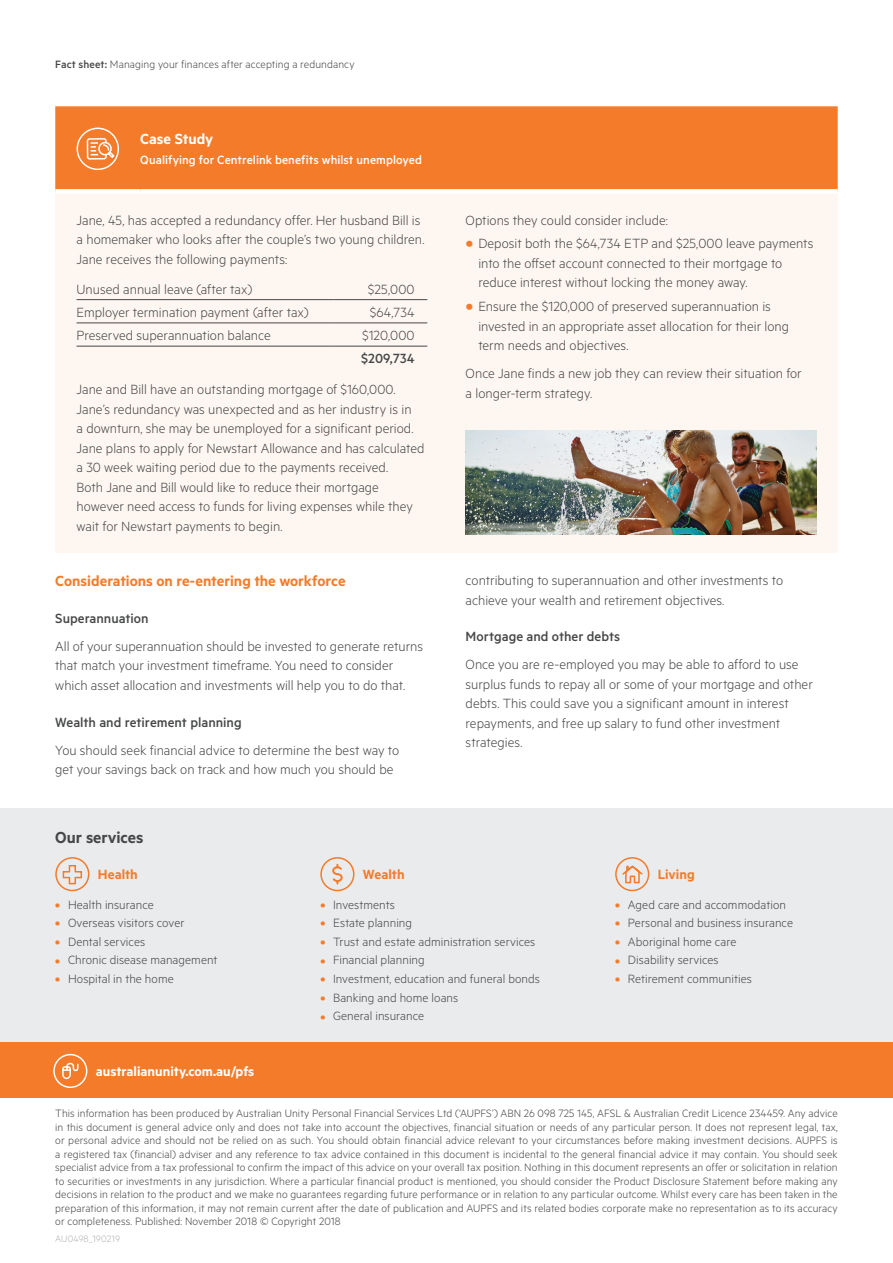
<style>
.page{position:relative;width:893px;height:1263px;background:#fff}
.page>*{position:absolute;margin:0;border:0;box-sizing:border-box;transform-origin:0 0}
.t1{font:600 18px "Metric";color:#464748}
.t2{font:600 16.5px "Metric";color:#f47b2a}
.t3{font:600 16.5px "Metric";letter-spacing:-.005em;color:#fff}
.t4{font:300 15px/19.5px "Metric";color:#464748}
.t5{font:500 15px "Metric";color:#464748}
.t6{font:600 15px "Metric";color:#fff}
.t7{font:600 15px "Metric";color:#f47b2a}
.t8{font:300 13.5px "Metric";letter-spacing:.005em;color:#464748}
.t9{font:500 13.5px "Metric";letter-spacing:.005em;color:#fff}
.t10{font:300 12px/13.5px "Metric";letter-spacing:.01em;color:#464748;text-align:justify}
.t11{font:300 10.5px "Metric";letter-spacing:.01em;color:#b2b3b7}
.s1{font-weight:500}
.s2{font-size:24px;color:#f47b2a}
.s3{font-weight:600;color:#f47b2a}
</style>
<div class="page">
<div style="left:0;top:808px;width:893px;height:234px;background:#eaebec"></div>
<svg style="left:55px;top:857px;width:35px;height:35px"></svg>
<div style="left:320px;top:857px;width:34px;height:34px;border:2px solid #f47b2a;border-radius:50%"></div>
<svg style="left:332px;top:864px;width:11px;height:20px"></svg>
<div style="left:615px;top:857px;width:34px;height:34px;border:2px solid #f47b2a;border-radius:50%"></div>
<svg style="left:622px;top:864px;width:22px;height:20px"></svg>
<div style="left:0;top:1042px;width:893px;height:55px;background:#f47b2a"></div>
<div style="left:53px;top:1054px;width:34px;height:34px;border:2px solid #fff;border-radius:50%"></div>
<svg style="left:62px;top:1062px;width:17px;height:18px"></svg>
<div style="left:55px;top:192px;width:783px;height:361px;background:#fef7f1"></div>
<hr style="left:77px;top:299px;width:256px;height:1px;background:#464748">
<hr style="left:333px;top:299px;width:94px;height:1px;background:#464748">
<hr style="left:77px;top:323px;width:256px;height:1px;background:#464748">
<hr style="left:333px;top:323px;width:94px;height:1px;background:#464748">
<hr style="left:77px;top:346px;width:256px;height:1px;background:#464748">
<hr style="left:333px;top:346px;width:94px;height:1px;background:#464748">
<div style="left:55px;top:106px;width:783px;height:83px;background:#f47b2a"></div>
<div style="left:55px;top:189px;width:85px;height:5px;background:#fff"></div>
<div style="left:140px;top:189px;width:698px;height:5px;background:#fff"></div>
<svg style="left:77px;top:127px;width:43px;height:44px;background:#f69757"></svg>
<img style="left:466px;top:431px;width:350px;height:103px">
<p class="t10" style="left:55px;top:56px;width:301px"><span class="s1">Fact sheet:</span> Managing your finances after accepting a redundancy</p>
<p class="t3" style="left:140px;top:129px;width:74px">Case Study</p>
<p class="t9" style="left:140px;top:152px;width:283px">Qualifying for Centrelink benefits whilst unemployed</p>
<p class="t4" style="left:77px;top:210px;width:349px">Jane, 45, has accepted a redundancy offer. Her husband Bill is a homemaker who looks after the couple’s two young children.<br>Jane receives the following payments:</p>
<p class="t4" style="left:77px;top:279px;width:177px">Unused annual leave (after tax)</p>
<p class="t4" style="left:368px;top:279px;width:48px">$25,000</p>
<p class="t4" style="left:77px;top:302px;width:234px">Employer termination payment (after tax)</p>
<p class="t4" style="left:370px;top:302px;width:46px">$64,734</p>
<p class="t4" style="left:77px;top:325px;width:196px">Preserved superannuation balance</p>
<p class="t4" style="left:362px;top:325px;width:54px">$120,000</p>
<p class="t5" style="left:361px;top:350px;width:55px">$209,734</p>
<p class="t4" style="left:77px;top:379px;width:349px">Jane and Bill have an outstanding mortgage of $160,000.<br>Jane’s redundancy was unexpected and as her industry is in<br>a downturn, she may be unemployed for a significant period.<br>Jane plans to apply for Newstart Allowance and has calculated a 30 week waiting period due to the payments received.<br>Both Jane and Bill would like to reduce their mortgage however need access to funds for living expenses while they wait for Newstart payments to begin.</p>
<p class="t2" style="left:55px;top:571px;width:292px">Considerations on re-entering the workforce</p>
<p class="t5" style="left:55px;top:609px;width:95px">Superannuation</p>
<p class="t4" style="left:55px;top:636px;width:369px">All of your superannuation should be invested to generate returns that match your investment timeframe. You need to consider which asset allocation and investments will help you to do that.</p>
<p class="t5" style="left:55px;top:713px;width:188px">Wealth and retirement planning</p>
<p class="t4" style="left:55px;top:739px;width:345px">You should seek financial advice to determine the best way to get your savings back on track and how much you should be</p>
<p class="t4" style="left:466px;top:210px;width:204px">Options they could consider include:</p>
<p class="t4" style="left:478px;top:233px;width:337px;text-indent:-13px"><span class="s2">•</span> Deposit both the $64,734 ETP and $25,000 leave payments into the offset account connected to their mortgage to reduce interest without locking the money away.</p>
<p class="t4" style="left:478px;top:296px;width:312px;text-indent:-13px"><span class="s2">•</span> Ensure the $120,000 of preserved superannuation is invested in an appropriate asset allocation for their long term needs and objectives.</p>
<p class="t4" style="left:466px;top:363px;width:338px">Once Jane finds a new job they can review their situation for a longer-term strategy.</p>
<p class="t4" style="left:466px;top:570px;width:319px">contributing to superannuation and other investments to achieve your wealth and retirement objectives.</p>
<p class="t5" style="left:466px;top:628px;width:156px">Mortgage and other debts</p>
<p class="t4" style="left:466px;top:654px;width:349px">Once you are re-employed you may be able to afford to use surplus funds to repay all or some of your mortgage and other debts. This could save you a significant amount in interest repayments, and free up salary to fund other investment strategies.</p>
<p class="t1" style="left:55px;top:826px;width:90px">Our services</p>
<p class="t7" style="left:98px;top:866px;width:42px">Health</p>
<p class="t8" style="left:55px;top:896px;width:100px"><span class="s3">•</span> Health insurance</p>
<p class="t8" style="left:55px;top:915px;width:131px"><span class="s3">•</span> Overseas visitors cover</p>
<p class="t8" style="left:55px;top:934px;width:91px"><span class="s3">•</span> Dental services</p>
<p class="t8" style="left:55px;top:952px;width:164px"><span class="s3">•</span> Chronic disease management</p>
<p class="t8" style="left:55px;top:971px;width:120px"><span class="s3">•</span> Hospital in the home</p>
<p class="t7" style="left:363px;top:866px;width:43px">Wealth</p>
<p class="t8" style="left:320px;top:896px;width:76px"><span class="s3">•</span> Investments</p>
<p class="t8" style="left:320px;top:915px;width:93px"><span class="s3">•</span> Estate planning</p>
<p class="t8" style="left:320px;top:934px;width:217px"><span class="s3">•</span> Trust and estate administration services</p>
<p class="t8" style="left:320px;top:952px;width:106px"><span class="s3">•</span> Financial planning</p>
<p class="t8" style="left:320px;top:971px;width:221px"><span class="s3">•</span> Investment, education and funeral bonds</p>
<p class="t8" style="left:320px;top:989px;width:139px"><span class="s3">•</span> Banking and home loans</p>
<p class="t8" style="left:320px;top:1008px;width:105px"><span class="s3">•</span> General insurance</p>
<p class="t7" style="left:658px;top:866px;width:39px">Living</p>
<p class="t8" style="left:615px;top:896px;width:172px"><span class="s3">•</span> Aged care and accommodation</p>
<p class="t8" style="left:615px;top:915px;width:179px"><span class="s3">•</span> Personal and business insurance</p>
<p class="t8" style="left:615px;top:934px;width:123px"><span class="s3">•</span> Aboriginal home care</p>
<p class="t8" style="left:615px;top:952px;width:105px"><span class="s3">•</span> Disability services</p>
<p class="t8" style="left:615px;top:971px;width:138px"><span class="s3">•</span> Retirement communities</p>
<p class="t6" style="left:96px;top:1062px;width:160px">australianunity.com.au/pfs</p>
<p class="t10" style="left:55px;top:1106px;width:784px">This information has been produced by Australian Unity Personal Financial Services Ltd (‘AUPFS’) ABN 26 098 725 145, AFSL &amp; Australian Credit Licence 234459. Any advice in this document is general advice only and does not take into account the objectives, financial situation or needs of any particular person. It does not represent legal, tax, or personal advice and should not be relied on as such. You should obtain financial advice relevant to your circumstances before making investment decisions. AUPFS is a registered tax (financial) adviser and any reference to tax advice contained in this document is incidental to the general financial advice it may contain. You should seek specialist advice from a tax professional to confirm the impact of this advice on your overall tax position. Nothing in this document represents an offer or solicitation in relation to securities or investments in any jurisdiction. Where a particular financial product is mentioned, you should consider the Product Disclosure Statement before making any decisions in relation to the product and we make no guarantees regarding future performance or in relation to any particular outcome. Whilst every care has been taken in the preparation of this information, it may not remain current after the date of publication and AUPFS and its related bodies corporate make no representation as to its accuracy or completeness. Published: November 2018 © Copyright 2018</p>
<p class="t11" style="left:55px;top:1232px;width:66px">AU0498_190219</p>
</div>
